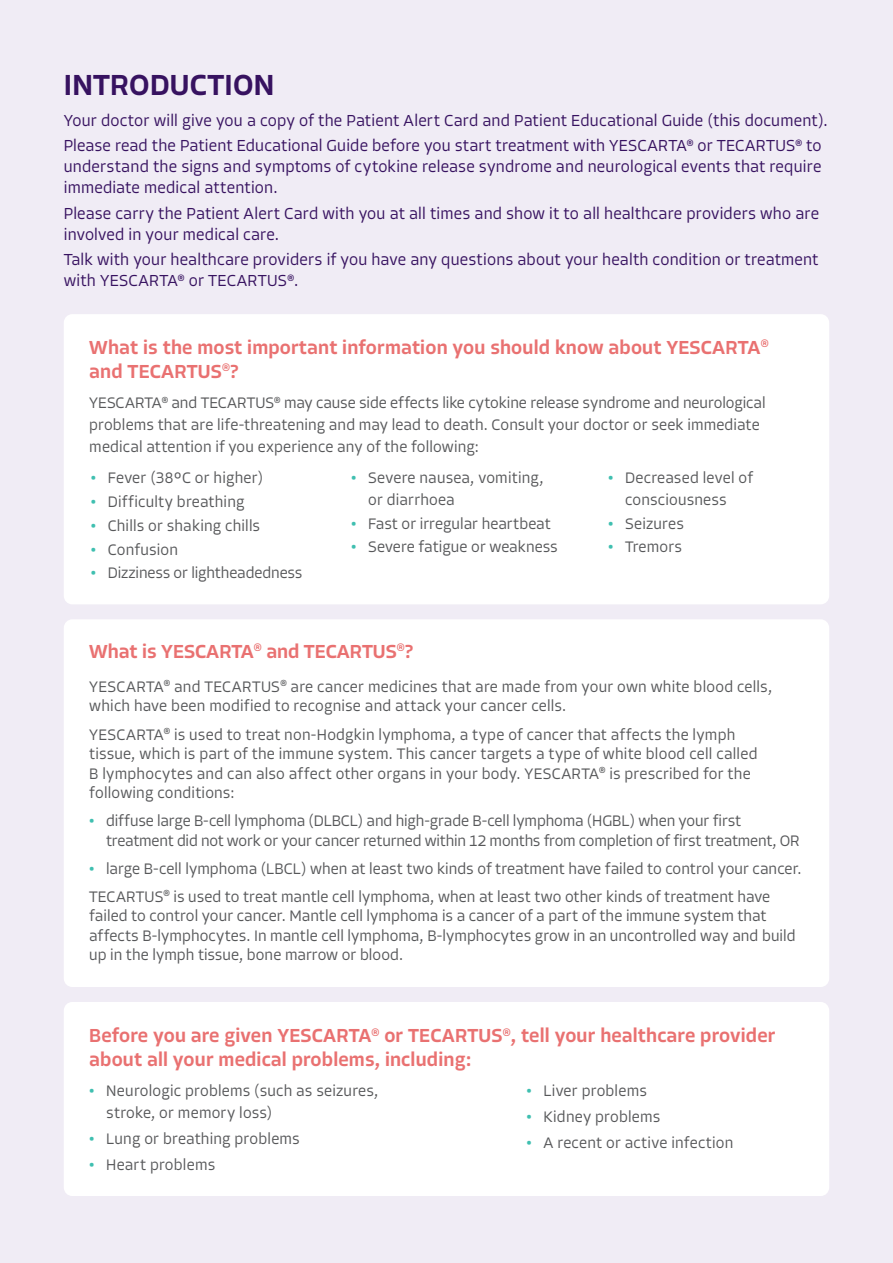
<style>
.page{position:relative;width:893px;height:1263px;background:#f0ecf5}
.page>*{position:absolute;margin:0;border:0;box-sizing:border-box;transform-origin:0 0}
.t1{font:500 30px "Allotrope";letter-spacing:.01em;color:#371260}
.t2{font:500 19.5px/24px "Allotrope";letter-spacing:.01em;color:#e97171}
.t3{font:300 16.5px/21px "Allotrope";letter-spacing:.015em;color:#371260}
.t4{font:300 15.75px/19.5px "Allotrope";letter-spacing:.005em;color:#57585a}
.s1{font-weight:700;color:#3fbfb0}
</style>
<div class="page">
<div style="left:64px;top:1002px;width:765px;height:194px;background:#fff;border-radius:9px"></div>
<div style="left:64px;top:619px;width:765px;height:368px;background:#fff;border-radius:9px"></div>
<div style="left:64px;top:314px;width:765px;height:290px;background:#fff;border-radius:9px"></div>
<p class="t1" style="left:64px;top:64px;width:212px">INTRODUCTION</p>
<p class="t3" style="left:64px;top:110px;width:766px">Your doctor will give you a copy of the Patient Alert Card and Patient Educational Guide (this document).</p>
<p class="t3" style="left:64px;top:136px;width:759px;text-align:justify">Please read the Patient Educational Guide before you start treatment with YESCARTA<sup>®</sup> or TECARTUS<sup>®</sup> to understand the signs and symptoms of cytokine release syndrome and neurological events that require immediate medical attention.</p>
<p class="t3" style="left:64px;top:203px;width:757px">Please carry the Patient Alert Card with you at all times and show it to all healthcare providers who are involved in your medical care.</p>
<p class="t3" style="left:64px;top:249px;width:756px">Talk with your healthcare providers if you have any questions about your health condition or treatment with YESCARTA<sup>®</sup> or TECARTUS<sup>®</sup>.</p>
<p class="t2" style="left:89px;top:336px;width:681px">What is the most important information you should know about YESCARTA<sup>® </sup>and TECARTUS<sup>®</sup>?</p>
<p class="t4" style="left:89px;top:392px;width:678px;line-height:21.8px">YESCARTA<sup>®</sup> and TECARTUS<sup>®</sup> may cause side effects like cytokine release syndrome and neurological problems that are life-threatening and may lead to death. Consult your doctor or seek immediate medical attention if you experience any of the following:</p>
<p class="t4" style="left:91px;top:468px;width:174px"><span class="s1">•</span> Fever (38°C or higher)</p>
<p class="t4" style="left:91px;top:492px;width:155px"><span class="s1">•</span> Difficulty breathing</p>
<p class="t4" style="left:91px;top:516px;width:171px"><span class="s1">•</span> Chills or shaking chills</p>
<p class="t4" style="left:91px;top:540px;width:89px"><span class="s1">•</span> Confusion</p>
<p class="t4" style="left:91px;top:563px;width:213px"><span class="s1">•</span> Dizziness or lightheadedness</p>
<p class="t4" style="left:608px;top:467px;width:146px;line-height:21.8px;text-align:center"><span class="s1">•</span> Decreased level of consciousness</p>
<p class="t4" style="left:608px;top:514px;width:77px"><span class="s1">•</span> Seizures</p>
<p class="t4" style="left:608px;top:537px;width:76px"><span class="s1">•</span> Tremors</p>
<p class="t4" style="left:368px;top:467px;width:177px;line-height:21.8px;text-indent:-17px"><span class="s1">•</span> Severe nausea, vomiting, or diarrhoea</p>
<p class="t4" style="left:351px;top:514px;width:201px"><span class="s1">•</span> Fast or irregular heartbeat</p>
<p class="t4" style="left:351px;top:537px;width:208px"><span class="s1">•</span> Severe fatigue or weakness</p>
<p class="t2" style="left:89px;top:639px;width:325px">What is YESCARTA<sup>®</sup> and TECARTUS<sup>®</sup>?</p>
<p class="t4" style="left:89px;top:677px;width:684px">YESCARTA<sup>®</sup> and TECARTUS<sup>®</sup> are cancer medicines that are made from your own white blood cells, which have been modified to recognise and attack your cancer cells.</p>
<p class="t4" style="left:89px;top:725px;width:670px">YESCARTA<sup>®</sup> is used to treat non-Hodgkin lymphoma, a type of cancer that affects the lymph tissue, which is part of the immune system. This cancer targets a type of white blood cell called B lymphocytes and can also affect other organs in your body. YESCARTA<sup>®</sup> is prescribed for the following conditions:</p>
<p class="t4" style="left:106px;top:811px;width:695px;text-indent:-17px"><span class="s1">•</span> diffuse large B-cell lymphoma (DLBCL) and high-grade B-cell lymphoma (HGBL) when your first treatment did not work or your cancer returned within 12 months from completion of first treatment, OR</p>
<p class="t4" style="left:89px;top:859px;width:714px"><span class="s1">•</span> large B-cell lymphoma (LBCL) when at least two kinds of treatment have failed to control your cancer.</p>
<p class="t4" style="left:89px;top:887px;width:708px">TECARTUS<sup>®</sup> is used to treat mantle cell lymphoma, when at least two other kinds of treatment have failed to control your cancer. Mantle cell lymphoma is a cancer of a part of the immune system that affects B-lymphocytes. In mantle cell lymphoma, B-lymphocytes grow in an uncontrolled way and build up in the lymph tissue, bone marrow or blood.</p>
<p class="t2" style="left:89px;top:1024px;width:688px">Before you are given YESCARTA<sup>®</sup> or TECARTUS<sup>®</sup>, tell your healthcare provider about all your medical problems, including:</p>
<p class="t4" style="left:106px;top:1080px;width:274px;line-height:21.8px;text-indent:-17px"><span class="s1">•</span> Neurologic problems (such as seizures, stroke, or memory loss)</p>
<p class="t4" style="left:89px;top:1129px;width:212px"><span class="s1">•</span> Lung or breathing problems</p>
<p class="t4" style="left:89px;top:1155px;width:127px"><span class="s1">•</span> Heart problems</p>
<p class="t4" style="left:526px;top:1081px;width:122px"><span class="s1">•</span> Liver problems</p>
<p class="t4" style="left:526px;top:1107px;width:135px"><span class="s1">•</span> Kidney problems</p>
<p class="t4" style="left:526px;top:1133px;width:208px"><span class="s1">•</span> A recent or active infection</p>
</div>
